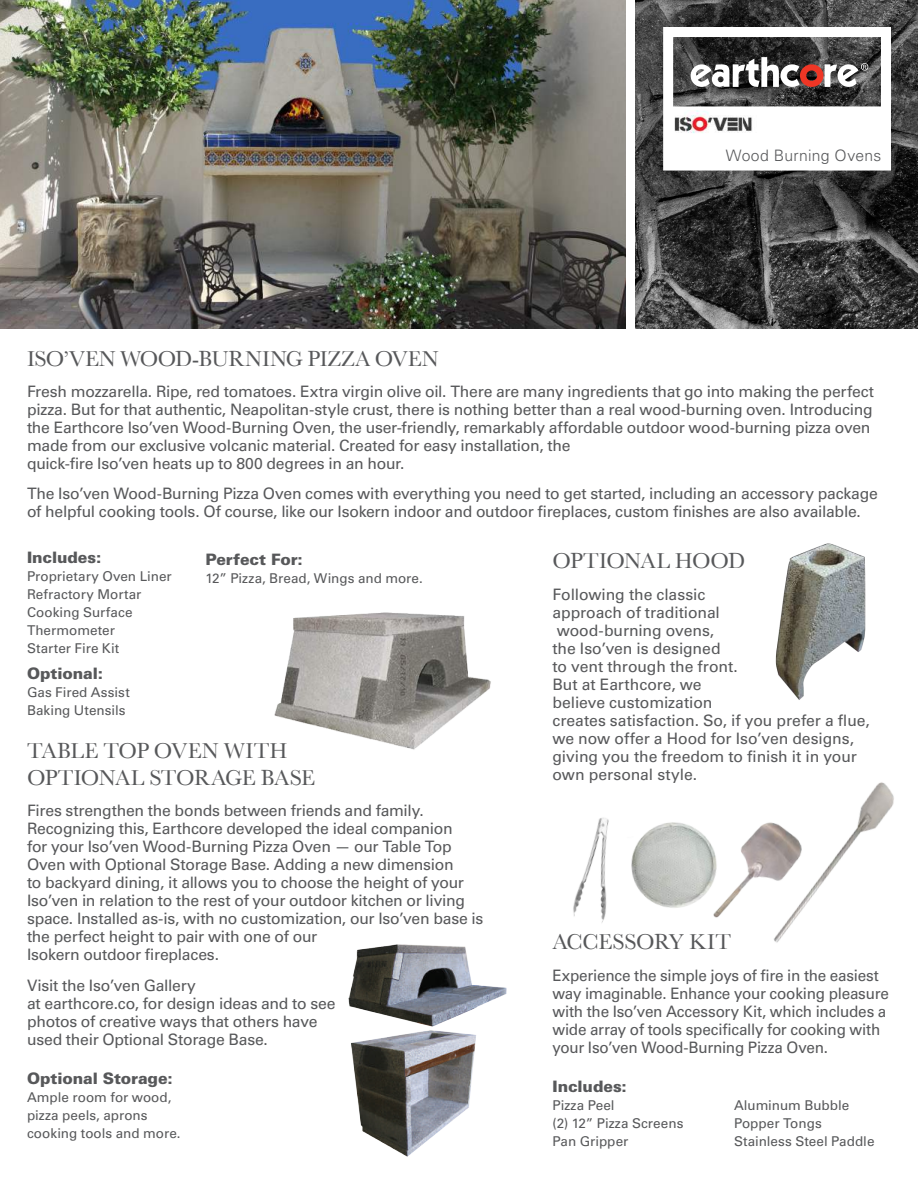
<style>
.page{position:relative;width:918px;height:1188px;background:#fff}
.page>*{position:absolute;margin:0;border:0;box-sizing:border-box;transform-origin:0 0}
.t1{font:22.5px/26.4px "Baskerville";letter-spacing:-.02em;color:#57585a}
.t2{font:15.75px/18px "Univers LT Std";letter-spacing:-.015em;color:#57585a}
.t3{font:900 15.75px "Univers LT Std";letter-spacing:-.005em;color:#57585a}
.t4{font:300 15.75px "Univers LT Std";letter-spacing:.015em;color:#57585a}
.t5{font:13.5px/18px "Univers LT Std";color:#57585a}
</style>
<div class="page">
<img style="left:0;top:0;width:625px;height:328px">
<img style="left:775px;top:543px;width:91px;height:157px">
<img style="left:573px;top:818px;width:173px;height:105px">
<img style="left:746px;top:782px;width:148px;height:161px">
<img style="left:348px;top:944px;width:159px;height:213px">
<img style="left:274px;top:612px;width:217px;height:138px">
<img style="left:636px;top:0;width:282px;height:328px">
<svg style="left:663px;top:27px;width:228px;height:144px"></svg>
<img style="left:674px;top:111px;width:83px;height:26px">
<p class="t4" style="left:726px;top:146px;width:157px">Wood Burning Ovens</p>
<h1 class="t1" style="left:27px;top:345px;width:413px">ISO’VEN WOOD-BURNING PIZZA OVEN</h1>
<p class="t2" style="left:27px;top:383px;width:849px">Fresh mozzarella. Ripe, red tomatoes. Extra virgin olive oil. There are many ingredients that go into making the perfect pizza. But for that authentic, Neapolitan-style crust, there is nothing better than a real wood-burning oven. Introducing the Earthcore Iso’ven Wood-Burning Oven, the user-friendly, remarkably affordable outdoor wood-burning pizza oven made from our exclusive volcanic material. Created for easy installation, the<br>quick-fire Iso’ven heats up to 800 degrees in an hour.</p>
<p class="t2" style="left:27px;top:485px;width:852px">The Iso’ven Wood-Burning Pizza Oven comes with everything you need to get started, including an accessory package of helpful cooking tools. Of course, like our Isokern indoor and outdoor fireplaces, custom finishes are also available.</p>
<p class="t3" style="left:27px;top:548px;width:76px">Includes:</p>
<p class="t5" style="left:27px;top:568px;width:146px">Proprietary Oven Liner<br>Refractory Mortar<br>Cooking Surface<br>Thermometer<br>Starter Fire Kit</p>
<h1 class="t1" style="left:552px;top:548px;width:194px">OPTIONAL HOOD</h1>
<p class="t2" style="left:552px;top:585px;width:319px">Following the classic<br>approach of traditional<br>wood-burning ovens,<br>the Iso’ven is designed<br>to vent through the front.<br>But at Earthcore, we<br>believe customization<br>creates satisfaction. So, if you prefer a flue, we now offer a Hood for Iso’ven designs, giving you the freedom to finish it in your own personal style.</p>
<p class="t3" style="left:205px;top:549px;width:99px">Perfect For:</p>
<p class="t5" style="left:205px;top:569px;width:219px">12” Pizza, Bread, Wings and more.</p>
<p class="t3" style="left:27px;top:664px;width:77px">Optional:</p>
<p class="t5" style="left:27px;top:684px;width:104px">Gas Fired Assist<br>Baking Utensils</p>
<h1 class="t1" style="left:27px;top:738px;width:290px">TABLE TOP OVEN WITH<br>OPTIONAL STORAGE BASE</h1>
<p class="t2" style="left:27px;top:802px;width:458px">Fires strengthen the bonds between friends and family.<br>Recognizing this, Earthcore developed the ideal companion<br>for your Iso’ven Wood-Burning Pizza Oven — our Table Top Oven with Optional Storage Base. Adding a new dimension<br>to backyard dining, it allows you to choose the height of your Iso’ven in relation to the rest of your outdoor kitchen or living space. Installed as-is, with no customization, our Iso’ven base is the perfect height to pair with one of our<br>Isokern outdoor fireplaces.</p>
<p class="t2" style="left:27px;top:976px;width:310px">Visit the Iso’ven Gallery<br>at earthcore.co, for design ideas and to see photos of creative ways that others have used their Optional Storage Base.</p>
<h1 class="t1" style="left:552px;top:929px;width:180px">ACCESSORY KIT</h1>
<p class="t2" style="left:552px;top:966px;width:338px">Experience the simple joys of fire in the easiest way imaginable. Enhance your cooking pleasure with the Iso’ven Accessory Kit, which includes a wide array of tools specifically for cooking with your Iso’ven Wood-Burning Pizza Oven.</p>
<p class="t3" style="left:552px;top:1077px;width:76px">Includes:</p>
<p class="t5" style="left:552px;top:1097px;width:132px">Pizza Peel<br>(2) 12” Pizza Screens<br>Pan Gripper</p>
<p class="t3" style="left:27px;top:1068px;width:147px">Optional Storage:</p>
<p class="t5" style="left:27px;top:1088px;width:155px">Ample room for wood, pizza peels, aprons cooking tools and more.</p>
<p class="t5" style="left:734px;top:1096px;width:142px">Aluminum Bubble<br>Popper Tongs<br>Stainless Steel Paddle</p>
</div>
